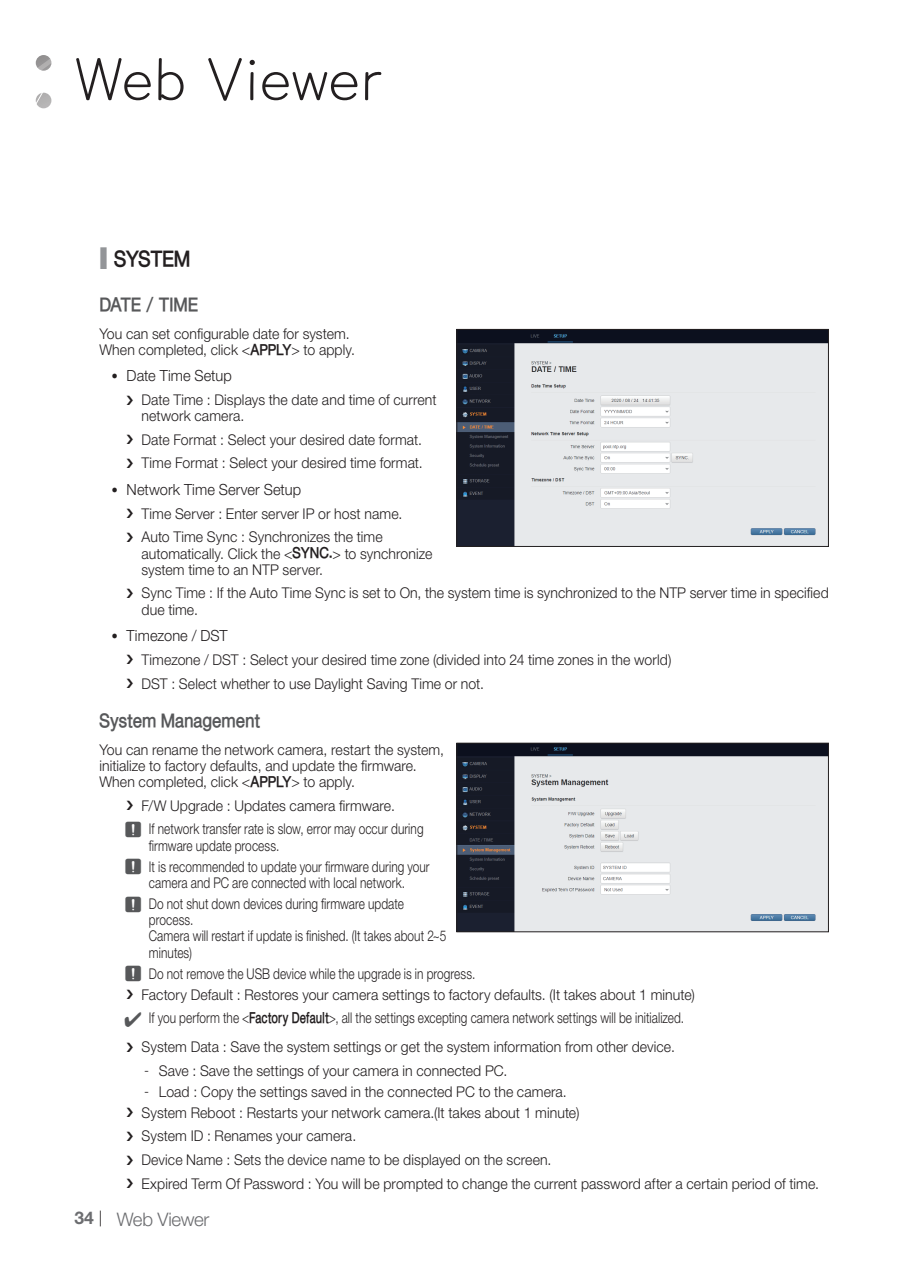
<style>
.page{position:relative;width:903px;height:1275px;background:#fff}
.page>*{position:absolute;margin:0;border:0;box-sizing:border-box;transform-origin:0 0}
.t1{font:59.5px "DXKPG Std M";color:#231f20}
.t2{font:19.6px "D Xgo Std 60";letter-spacing:-.03em;color:#231f20;scale:.95 1}
.t3{font:300 18.72px "Helvetica Neue LT Pro";letter-spacing:-.015em;color:#6c6d70}
.t4{font:16.97px "D Xgo Std 60";letter-spacing:-.01em;color:#57585a;scale:.95 1}
.t5{font:300 15.4px "Helvetica Neue LT Pro";letter-spacing:.005em;color:#231f20;scale:.95 1}
.t6{font:300 14.88px/16.1px "Helvetica Neue LT Pro";letter-spacing:.005em;color:#231f20;scale:.95 1}
.t7{font:300 14.88px/21.2px "Helvetica Neue LT Pro";letter-spacing:.005em;color:#231f20;scale:.8 1}
.s1{font-family:"D Xgo Std 60";font-weight:400;font-size:13.47px}
.s2{font-family:"CP Icon 2";font-weight:400;font-size:14px}
.s3{font-family:"CP Icon 1";font-weight:400;font-size:17.5px;color:#57585a}
.s4{font-family:"Helvetica Neue cp";font-size:13.47px}
.s5{font-family:"Helvetica Neue cp";font-weight:700;font-size:17.5px}
</style>
<div class="page">
<svg style="left:35px;top:55px;width:17px;height:54px"></svg>
<img style="left:459px;top:745px;width:368px;height:185px">
<div style="left:457px;top:743px;width:372px;height:189px;border:1px solid #231f20"></div>
<img style="left:459px;top:331px;width:368px;height:214px">
<div style="left:457px;top:329px;width:372px;height:218px;border:1px solid #231f20"></div>
<h1 class="t1" style="left:74px;top:52px;width:311px">Web Viewer</h1>
<h2 class="t2" style="left:114px;top:249px;width:82px">SYSTEM</h2>
<p class="t4" style="left:99px;top:296px;width:105px">DATE / TIME</p>
<p class="t6" style="left:99px;top:325px;width:271px">You can set configurable date for system.<br>When completed, click &lt;<span class="s1">APPLY</span>&gt; to apply.</p>
<p class="t5" style="left:112px;top:366px;width:128px"><span class="s2">~</span> Date Time Setup</p>
<p class="t6" style="left:142px;top:391px;width:312px">Date Time : Displays the date and time of current network camera.</p>
<p class="t6" style="left:142px;top:427px;width:298px;line-height:23.6px">Date Format : Select your desired date format.<br>Time Format : Select your desired time format.</p>
<p class="t5" style="left:112px;top:480px;width:201px"><span class="s2">~</span> Network Time Server Setup</p>
<p class="t6" style="left:142px;top:501px;width:276px;line-height:23.6px">Time Server : Enter server IP or host name.<br>Auto Time Sync : Synchronizes the time</p>
<p class="t6" style="left:142px;top:545px;width:308px">automatically. Click the &lt;<span class="s1">SYNC.</span>&gt; to synchronize system time to an NTP server.</p>
<p class="t6" style="left:142px;top:585px;width:725px">Sync Time : If the Auto Time Sync is set to On, the system time is synchronized to the NTP server time in specified due time.</p>
<p class="t5" style="left:112px;top:626px;width:123px"><span class="s2">~</span> Timezone / DST</p>
<p class="t6" style="left:142px;top:647px;width:559px;line-height:23.6px">Timezone / DST : Select your desired time zone (divided into 24 time zones in the world)<br>DST : Select whether to use Daylight Saving Time or not.</p>
<p class="t4" style="left:99px;top:712px;width:171px">System Management</p>
<p class="t6" style="left:99px;top:741px;width:364px">You can rename the network camera, restart the system, initialize to factory defaults, and update the firmware.<br>When completed, click &lt;<span class="s1">APPLY</span>&gt; to apply.</p>
<p class="t6" style="left:124px;top:793px;width:317px;line-height:23.6px;text-indent:17px">F/W Upgrade : Updates camera firmware.<br><span class="s3">J</span> If network transfer rate is slow, error may occur during</p>
<p class="t7" style="left:124px;top:834px;width:383px;text-indent:25px">firmware update process.<br><span class="s3">J</span> It is recommended to update your firmware during your</p>
<p class="t7" style="left:124px;top:872px;width:352px;text-align:right">camera and PC are connected with local network.<br><span class="s3">J</span> Do not shut down devices during firmware update</p>
<p class="t7" style="left:149px;top:911px;width:373px;line-height:16.1px">process.<br>Camera will restart if update is finished. (It takes about 2~5 minutes)</p>
<p class="t7" style="left:142px;top:962px;width:693px;text-indent:-17px"><span class="s3">J</span> Do not remove the USB device while the upgrade is in progress.<br>Factory Default : Restores your camera settings to factory defaults. (It takes about 1 minute)</p>
<p class="t7" style="left:142px;top:1003px;width:680px;line-height:28.5px;text-indent:7px">If you perform the &lt;<span class="s1">Factory Default</span>&gt;, all the settings excepting camera network settings will be initialized.<br>System Data : Save the system settings or get the system information from other device.</p>
<p class="t6" style="left:144px;top:1062px;width:384px"><span class="s4">-</span> Save : Save the settings of your camera in connected PC.</p>
<p class="t6" style="left:142px;top:1080px;width:462px;line-height:21.2px"><span class="s4">-</span> Load : Copy the settings saved in the connected PC to the camera.<br>System Reboot : Restarts your network camera.(It takes about 1 minute)</p>
<p class="t6" style="left:142px;top:1124px;width:715px;line-height:23.6px">System ID : Renames your camera.<br>Device Name : Sets the device name to be displayed on the screen.<br>Expired Term Of Password : You will be prompted to change the current password after a certain period of time.</p>
<p class="t3" style="left:74px;top:1207px;width:137px"><span class="s5">34</span> <sup>|</sup> Web Viewer</p>
</div>
